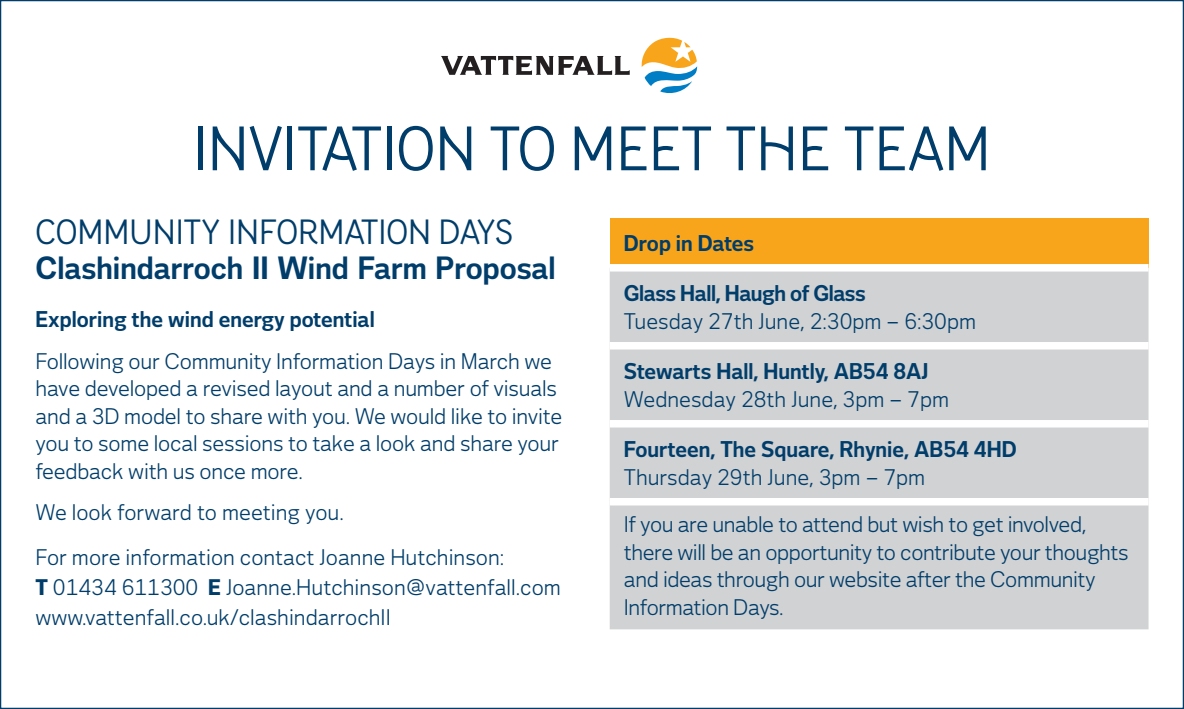
<style>
.page{position:relative;width:1184px;height:709px;background:#fff}
.page>*{position:absolute;margin:0;border:0;box-sizing:border-box;transform-origin:0 0}
.Title_Head{font:62.5px "Vattenfall Headline";color:#003d6a}
.Title_Head-2{font:35px "Vattenfall Headline";color:#003d6a}
.Title_Head-3{font:700 30px "Vattenfall Voice";color:#003d6a}
.t1{font:21.25px/27.5px "Vattenfall Voice";letter-spacing:-.01em;color:#003d6a}
.t2{font:700 21.25px/27.5px "Vattenfall Voice";color:#003d6a}
.s1{font-weight:800}
.s2{font-weight:700}
.s3{font-weight:400}
</style>
<div class="page">
<div style="left:609px;top:218px;width:539px;height:50px;background:#f9a51b"></div>
<div style="left:609px;top:271px;width:539px;height:358px;background:#d1d2d4"></div>
<div style="left:609px;top:264px;width:539px;height:7px;background:#fff"></div>
<div style="left:609px;top:342px;width:539px;height:7px;background:#fff"></div>
<div style="left:609px;top:420px;width:539px;height:7px;background:#fff"></div>
<div style="left:609px;top:498px;width:539px;height:7px;background:#fff"></div>
<svg style="left:641px;top:37px;width:56px;height:56px"></svg>
<svg style="left:441px;top:56px;width:188px;height:19px"></svg>
<p class="Title_Head" style="left:193px;top:112px;width:799px">INVITATION TO MEET THE TEAM</p>
<p class="Title_Head-2" style="left:35px;top:212px;width:479px">COMMUNITY INFORMATION DAYS</p>
<p class="Title_Head-3" style="left:35px;top:250px;width:522px">Clashindarroch II Wind Farm Proposal</p>
<p class="t2" style="left:35px;top:305px;width:341px">Exploring the wind energy potential</p>
<p class="t1" style="left:35px;top:347px;width:528px">Following our Community Information Days in March we have developed a revised layout and a number of visuals and a 3D model to share with you. We would like to invite you to some local sessions to take a look and share your feedback with us once more.</p>
<p class="t1" style="left:35px;top:499px;width:310px">We look forward to meeting you.</p>
<p class="t1" style="left:35px;top:541px;width:527px;line-height:30px">For more information contact Joanne Hutchinson:<br><span class="s1">T</span> 01434 611300 <span class="s1">E</span> Joanne.Hutchinson@vattenfall.com www.vattenfall.co.uk/clashindarrochII</p>
<p class="t2" style="left:624px;top:229px;width:132px">Drop in Dates</p>
<p class="t1" style="left:624px;top:279px;width:354px"><span class="s2">Glass Hall, Haugh of Glass<br></span>Tuesday 27th June, 2:30pm – 6:30pm</p>
<p class="t2" style="left:624px;top:357px;width:327px">Stewarts Hall, Huntly, AB54 8AJ<br><span class="s3">Wednesday 28th June, 3pm – 7pm</span></p>
<p class="t2" style="left:624px;top:435px;width:394px">Fourteen, The Square, Rhynie, AB54 4HD<br><span class="s3">Thursday 29th June, 3pm – 7pm</span></p>
<p class="t1" style="left:624px;top:510px;width:506px">If you are unable to attend but wish to get involved, there will be an opportunity to contribute your thoughts and ideas through our website after the Community Information Days.</p>
</div>
